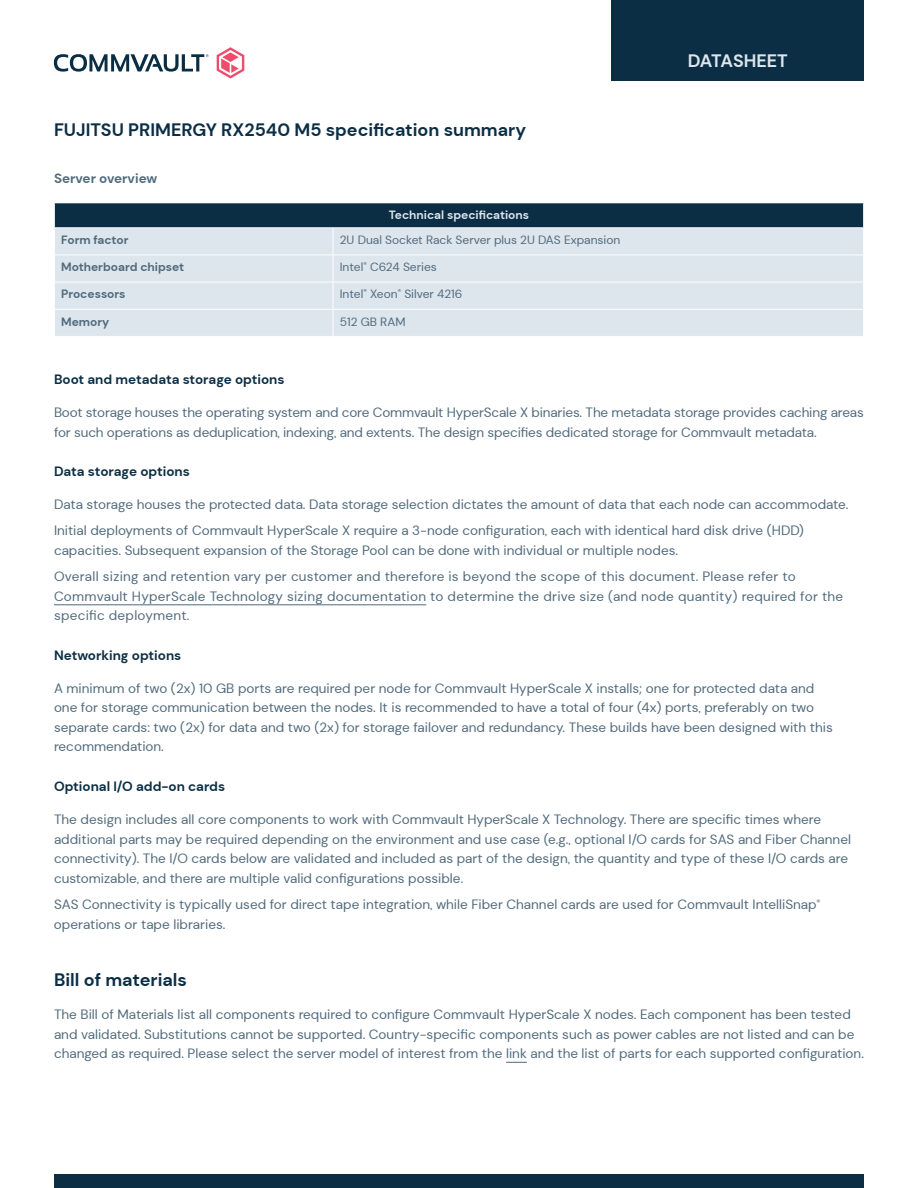
<style>
.page{position:relative;width:918px;height:1188px;background:#fff}
.page>*{position:absolute;margin:0;border:0;box-sizing:border-box;transform-origin:0 0}
.t1{font:700 18px "DM Sans";color:#0b2e44}
.t2{font:700 18px "DM Sans";color:#dde5ed}
.t3{font:13.5px/19.5px "DM Sans";color:#4f697b}
.t4{font:13.5px/19.5px "DM Sans";letter-spacing:.02em;color:#4f697b}
.t5{font:700 13.5px "DM Sans";color:#0b2e44}
.t6{font:700 13.5px "DM Sans";color:#4f697b}
.t7{font:12px "DM Sans";color:#4f697b}
.t8{font:700 12px "DM Sans";color:#4f697b}
.t9{font:700 12px "DM Sans";color:#dde5ed}
</style>
<div class="page">
<div style="left:612px;top:0;width:252px;height:81px;background:#0b2e44"></div>
<svg style="left:54px;top:54px;width:155px;height:18px"></svg>
<svg style="left:217px;top:47px;width:27px;height:32px"></svg>
<div style="left:54px;top:1175px;width:810px;height:13px;background:#0b2e44"></div>
<hr style="left:54px;top:604px;width:372px;height:1px;background:#4f697b">
<svg style="left:506px;top:1062px;width:21px;height:1px"></svg>
<div style="left:54px;top:203px;width:810px;height:25px;background:#0b2e44"></div>
<div style="left:55px;top:228px;width:808px;height:108px;background:#dde5ed"></div>
<hr style="left:54px;top:255px;width:279px;height:1px;background:#fff">
<hr style="left:333px;top:255px;width:531px;height:1px;background:#fff">
<hr style="left:54px;top:282px;width:279px;height:1px;background:#fff">
<hr style="left:333px;top:282px;width:531px;height:1px;background:#fff">
<hr style="left:54px;top:227px;width:279px;height:1px;background:#fff">
<hr style="left:333px;top:227px;width:531px;height:1px;background:#fff">
<hr style="left:54px;top:309px;width:279px;height:1px;background:#fff">
<svg style="left:54px;top:203px;width:1px;height:25px"></svg>
<hr style="left:333px;top:309px;width:531px;height:1px;background:#fff">
<svg style="left:333px;top:228px;width:1px;height:108px"></svg>
<svg style="left:863px;top:203px;width:1px;height:25px"></svg>
<h1 class="t1" style="left:54px;top:119px;width:474px">FUJITSU PRIMERGY RX2540 M5 specification summary</h1>
<p class="t6" style="left:54px;top:170px;width:105px">Server overview</p>
<p class="t9" style="left:389px;top:207px;width:142px">Technical specifications</p>
<p class="t8" style="left:61px;top:232px;width:69px">Form factor</p>
<p class="t7" style="left:340px;top:233px;width:282px">2U Dual Socket Rack Server plus 2U DAS Expansion</p>
<p class="t8" style="left:61px;top:260px;width:125px">Motherboard chipset</p>
<p class="t7" style="left:340px;top:260px;width:99px">Intel<sup>®</sup> C624 Series</p>
<p class="t8" style="left:61px;top:287px;width:66px">Processors</p>
<p class="t7" style="left:340px;top:287px;width:124px">Intel<sup>®</sup> Xeon<sup>®</sup> Silver 4216</p>
<p class="t8" style="left:61px;top:314px;width:50px">Memory</p>
<p class="t7" style="left:340px;top:314px;width:67px">512 GB RAM</p>
<h1 class="t2" style="left:688px;top:50px;width:102px">DATASHEET</h1>
<p class="t5" style="left:54px;top:371px;width:232px">Boot and metadata storage options</p>
<p class="t3" style="left:54px;top:402px;width:811px">Boot storage houses the operating system and core Commvault HyperScale X binaries. The metadata storage provides caching areas for such operations as deduplication, indexing, and extents. The design specifies dedicated storage for Commvault metadata.</p>
<p class="t5" style="left:54px;top:463px;width:137px">Data storage options</p>
<p class="t3" style="left:54px;top:491px;width:796px;line-height:26.2px">Data storage houses the protected data. Data storage selection dictates the amount of data that each node can accommodate.<br>Initial deployments of Commvault HyperScale X require a 3-node configuration, each with identical hard disk drive (HDD)</p>
<p class="t3" style="left:54px;top:537px;width:743px;line-height:26.2px">capacities. Subsequent expansion of the Storage Pool can be done with individual or multiple nodes.<br>Overall sizing and retention vary per customer and therefore is beyond the scope of this document. Please refer to</p>
<p class="t4" style="left:54px;top:586px;width:791px">Commvault HyperScale Technology sizing documentation to determine the drive size (and node quantity) required for the specific deployment.</p>
<p class="t5" style="left:54px;top:647px;width:129px">Networking options</p>
<p class="t3" style="left:54px;top:678px;width:780px">A minimum of two (2x) 10 GB ports are required per node for Commvault HyperScale X installs; one for protected data and one for storage communication between the nodes. It is recommended to have a total of four (4x) ports, preferably on two separate cards: two (2x) for data and two (2x) for storage failover and redundancy. These builds have been designed with this recommendation.</p>
<p class="t5" style="left:54px;top:778px;width:173px">Optional I/O add-on cards</p>
<p class="t3" style="left:54px;top:810px;width:799px">The design includes all core components to work with Commvault HyperScale X Technology. There are specific times where additional parts may be required depending on the environment and use case (e.g., optional I/O cards for SAS and Fiber Channel connectivity). The I/O cards below are validated and included as part of the design, the quantity and type of these I/O cards are customizable, and there are multiple valid configurations possible.</p>
<p class="t3" style="left:54px;top:894px;width:768px">SAS Connectivity is typically used for direct tape integration, while Fiber Channel cards are used for Commvault IntelliSnap<sup>® </sup>operations or tape libraries.</p>
<h1 class="t1" style="left:54px;top:969px;width:135px">Bill of materials</h1>
<p class="t3" style="left:54px;top:1005px;width:812px">The Bill of Materials list all components required to configure Commvault HyperScale X nodes. Each component has been tested and validated. Substitutions cannot be supported. Country-specific components such as power cables are not listed and can be changed as required. Please select the server model of interest from the link and the list of parts for each supported configuration.</p>
</div>
